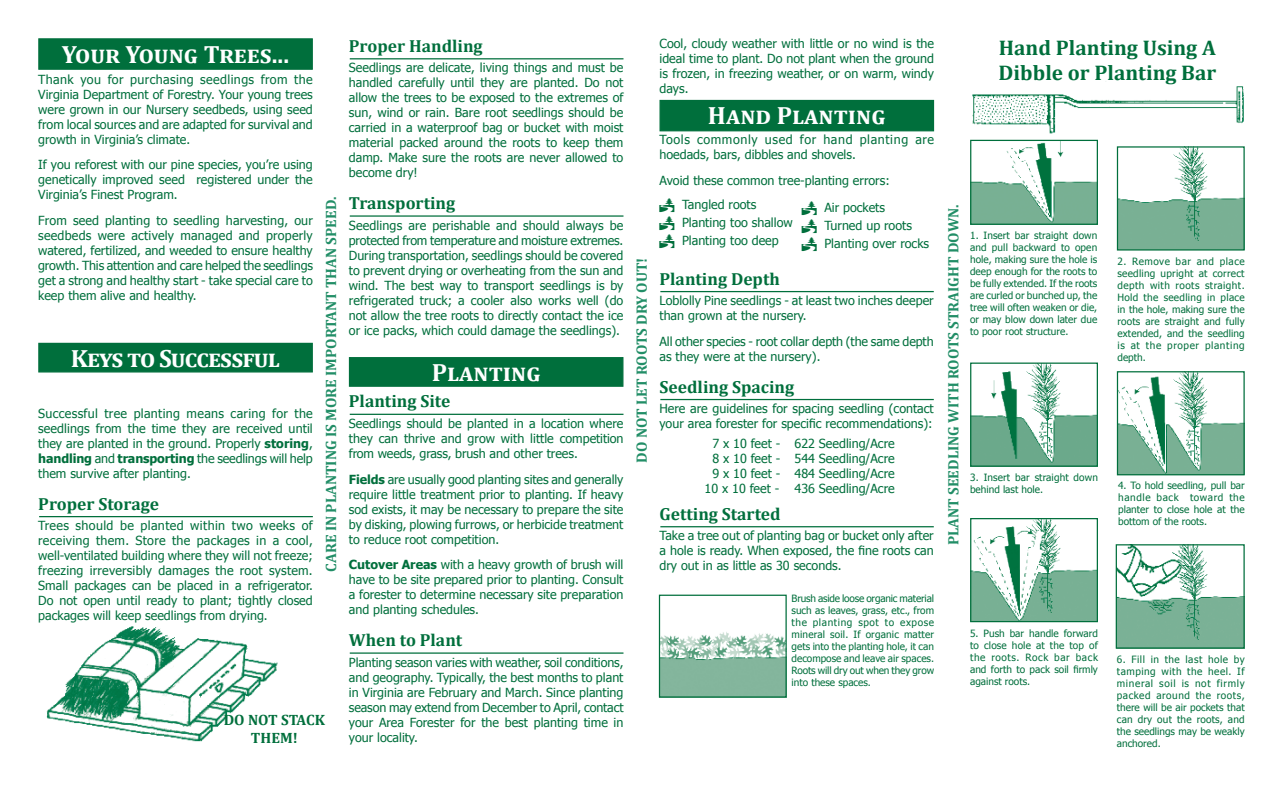
<style>
.page{position:relative;width:1283px;height:788px;background:#fff}
.page>*{position:absolute;margin:0;border:0;box-sizing:border-box;transform-origin:0 0}
.t1{font:700 25px "Cambria";color:#fff}
.t2{font:700 25px "Cambria";letter-spacing:-.035em;color:#fff}
.t3{font:700 21.25px/25.5px "Cambria";color:#006f3c}
.t4{font:700 17.5px "Cambria";color:#006f3c}
.t5{font:700 15px "Cambria";color:#228e67}
.t6{font:700 15px/18px "Cambria";color:#006f3c;text-align:center}
.t7{font:12.5px/15px "Tahoma";color:#006f3c;text-align:justify}
.t8{font:12.5px/15px "Tahoma";letter-spacing:.045em;color:#006f3c}
.t9{font:10px/12px "Tahoma";color:#006f3c;text-align:justify}
.s1{font-weight:700}
</style>
<div class="page">
<div style="left:349px;top:357px;width:274px;height:30px;background:#006f3c;border:1px solid #006f3c"></div>
<hr style="left:350px;top:58px;width:273px;height:1px;background:#006f3c">
<hr style="left:350px;top:215px;width:273px;height:2px;background:#006f3c">
<div style="left:38px;top:38px;width:275px;height:32px;background:#006f3c;border:1px solid #006f3c"></div>
<div style="left:659px;top:100px;width:275px;height:31px;background:#006f3c"></div>
<img style="left:972px;top:142px;width:124px;height:81px">
<div style="left:970px;top:140px;width:128px;height:85px;border:1px solid #006f3c"></div>
<img style="left:972px;top:520px;width:124px;height:100px">
<div style="left:970px;top:518px;width:128px;height:104px;border:1px solid #006f3c"></div>
<img style="left:1118px;top:148px;width:124px;height:100px">
<div style="left:1116px;top:146px;width:128px;height:104px;border:1px solid #006f3c"></div>
<img style="left:972px;top:364px;width:124px;height:100px">
<div style="left:970px;top:362px;width:128px;height:104px;border:1px solid #006f3c"></div>
<img style="left:1118px;top:373px;width:124px;height:100px">
<div style="left:1116px;top:371px;width:128px;height:104px;border:1px solid #006f3c"></div>
<img style="left:1117px;top:546px;width:125px;height:100px">
<div style="left:1115px;top:544px;width:129px;height:104px;border:1px solid #006f3c"></div>
<img style="left:46px;top:626px;width:232px;height:116px">
<div style="left:38px;top:343px;width:275px;height:29px;background:#006f3c"></div>
<hr style="left:39px;top:516px;width:274px;height:1px;background:#006f3c">
<img style="left:661px;top:632px;width:123px;height:63px">
<div style="left:659px;top:594px;width:127px;height:103px;border:1px solid #006f3c"></div>
<img style="left:972px;top:81px;width:272px;height:53px">
<hr style="left:660px;top:291px;width:273px;height:1px;background:#006f3c">
<hr style="left:660px;top:399px;width:273px;height:1px;background:#006f3c">
<hr style="left:660px;top:526px;width:273px;height:1px;background:#006f3c">
<hr style="left:350px;top:413px;width:273px;height:2px;background:#006f3c">
<hr style="left:350px;top:652px;width:273px;height:1px;background:#006f3c">
<h1 class="t1" style="left:62px;top:39px;width:229px">Your Young Trees...</h1>
<p class="t7" style="left:38px;top:71px;width:276px">Thank you for purchasing seedlings from the Virginia Department of Forestry. Your young trees were grown in our Nursery seedbeds, using seed from local sources and are adapted for survival and growth in Virginia’s climate.</p>
<p class="t7" style="left:38px;top:157px;width:276px">If you reforest with our pine species, you’re using genetically improved seed registered under the Virginia’s Finest Program.</p>
<p class="t7" style="left:38px;top:212px;width:276px">From seed planting to seedling harvesting, our seedbeds were actively managed and properly watered, fertilized, and weeded to ensure healthy growth. This attention and care helped the seedlings get a strong and healthy start - take special care to keep them alive and healthy.</p>
<h1 class="t2" style="left:71px;top:344px;width:211px">Keys to Successful</h1>
<p class="t7" style="left:38px;top:405px;width:276px">Successful tree planting means caring for the seedlings from the time they are received until they are planted in the ground. Properly <span class="s1">storing</span>, <span class="s1">handling</span> and <span class="s1">transporting</span> the seedlings will help them survive after planting.</p>
<h3 class="t4" style="left:38px;top:493px;width:122px">Proper Storage</h3>
<p class="t7" style="left:38px;top:517px;width:276px">Trees should be planted within two weeks of receiving them. Store the packages in a cool, well-ventilated building where they will not freeze; freezing irreversibly damages the root system.<br>Small packages can be placed in a refrigerator.<br>Do not open until ready to plant; tightly closed packages will keep seedlings from drying.</p>
<p class="t5" style="left:322px;top:571px;width:376px;rotate:-90deg">CARE IN PLANTING IS MORE IMPORTANT THAN SPEED.</p>
<p class="t6" style="left:224px;top:710px;width:103px">DO NOT STACK<br>THEM!</p>
<h3 class="t4" style="left:349px;top:35px;width:135px">Proper Handling</h3>
<p class="t7" style="left:349px;top:60px;width:276px">Seedlings are delicate, living things and must be handled carefully until they are planted. Do not allow the trees to be exposed to the extremes of sun, wind or rain. Bare root seedlings should be carried in a waterproof bag or bucket with moist material packed around the roots to keep them damp. Make sure the roots are never allowed to become dry!</p>
<h3 class="t4" style="left:349px;top:192px;width:108px">Transporting</h3>
<p class="t7" style="left:349px;top:217px;width:276px">Seedlings are perishable and should always be protected from temperature and moisture extremes.<br>During transportation, seedlings should be covered to prevent drying or overheating from the sun and wind. The best way to transport seedlings is by refrigerated truck; a cooler also works well (do not allow the tree roots to directly contact the ice or ice packs, which could damage the seedlings).</p>
<h1 class="t1" style="left:432px;top:357px;width:110px">Planting</h1>
<h3 class="t4" style="left:349px;top:391px;width:103px">Planting Site</h3>
<p class="t7" style="left:349px;top:415px;width:276px">Seedlings should be planted in a location where they can thrive and grow with little competition from weeds, grass, brush and other trees.</p>
<p class="t7" style="left:349px;top:471px;width:276px"><span class="s1">Fields</span> are usually good planting sites and generally require little treatment prior to planting. If heavy sod exists, it may be necessary to prepare the site by disking, plowing furrows, or herbicide treatment to reduce root competition.</p>
<p class="t7" style="left:349px;top:556px;width:276px"><span class="s1">Cutover Areas</span> with a heavy growth of brush will have to be site prepared prior to planting. Consult a forester to determine necessary site preparation and planting schedules.</p>
<h3 class="t4" style="left:349px;top:629px;width:115px">When to Plant</h3>
<p class="t7" style="left:349px;top:653px;width:276px">Planting season varies with weather, soil conditions, and geography. Typically, the best months to plant in Virginia are February and March. Since planting season may extend from December to April, contact your Area Forester for the best planting time in your locality.</p>
<p class="t5" style="left:632px;top:462px;width:207px;rotate:-90deg">DO NOT LET ROOTS DRY OUT!</p>
<p class="t7" style="left:659px;top:35px;width:276px">Cool, cloudy weather with little or no wind is the ideal time to plant. Do not plant when the ground is frozen, in freezing weather, or on warm, windy days.</p>
<h2 class="t3" style="left:998px;top:34px;width:219px">Hand Planting Using A<br>Dibble or Planting Bar</h2>
<h1 class="t1" style="left:708px;top:100px;width:179px">Hand Planting</h1>
<p class="t8" style="left:659px;top:132px;width:276px">Tools commonly used for hand planting are hoedads, bars, dibbles and shovels.</p>
<p class="t7" style="left:682px;top:168px;width:209px;line-height:23.4px;text-indent:-22px">Avoid these common tree-planting errors:<br>Tangled roots</p>
<p class="t7" style="left:682px;top:212px;width:112px;line-height:18px">Planting too shallow<br>Planting too deep</p>
<p class="t7" style="left:824px;top:197px;width:106px;line-height:18px;text-align:left">Air pockets<br>Turned up roots<br>Planting over rocks</p>
<h3 class="t4" style="left:659px;top:268px;width:122px">Planting Depth</h3>
<p class="t7" style="left:659px;top:292px;width:276px">Loblolly Pine seedlings - at least two inches deeper than grown at the nursery.</p>
<p class="t7" style="left:659px;top:333px;width:276px">All other species - root collar depth (the same depth as they were at the nursery).</p>
<h3 class="t4" style="left:659px;top:376px;width:136px">Seedling Spacing</h3>
<p class="t7" style="left:659px;top:400px;width:276px">Here are guidelines for spacing seedling (contact your area forester for specific recommendations):</p>
<p class="t7" style="left:704px;top:435px;width:192px;text-align:right">7 x 10 feet - 622 Seedling/Acre<br>8 x 10 feet - 544 Seedling/Acre<br>9 x 10 feet - 484 Seedling/Acre<br>10 x 10 feet - 436 Seedling/Acre</p>
<h3 class="t4" style="left:659px;top:503px;width:123px">Getting Started</h3>
<p class="t7" style="left:659px;top:527px;width:276px">Take a tree out of planting bag or bucket only after a hole is ready. When exposed, the fine roots can dry out in as little as 30 seconds.</p>
<p class="t9" style="left:791px;top:592px;width:144px">Brush aside loose organic material such as leaves, grass, etc., from the planting spot to expose mineral soil. If organic matter gets into the planting hole, it can decompose and leave air spaces.<br>Roots will dry out when they grow into these spaces.</p>
<p class="t5" style="left:944px;top:545px;width:342px;rotate:-90deg">PLANT SEEDLING WITH ROOTS STRAIGHT DOWN.</p>
<p class="t9" style="left:970px;top:229px;width:129px">1. Insert bar straight down and pull backward to open hole, making sure the hole is deep enough for the roots to be fully extended. If the roots are curled or bunched up, the tree will often weaken or die, or may blow down later due to poor root structure.</p>
<p class="t9" style="left:970px;top:471px;width:129px">3. Insert bar straight down behind last hole.</p>
<p class="t9" style="left:970px;top:626px;width:129px">5. Push bar handle forward to close hole at the top of the roots. Rock bar back and forth to pack soil firmly against roots.</p>
<p class="t9" style="left:1117px;top:254px;width:129px">2. Remove bar and place seedling upright at correct depth with roots straight.<br>Hold the seedling in place in the hole, making sure the roots are straight and fully extended, and the seedling is at the proper planting depth.</p>
<p class="t9" style="left:1118px;top:479px;width:128px">4. To hold seedling, pull bar handle back toward the planter to close hole at the bottom of the roots.</p>
<p class="t9" style="left:1116px;top:652px;width:129px">6. Fill in the last hole by tamping with the heel. If mineral soil is not firmly packed around the roots, there will be air pockets that can dry out the roots, and the seedlings may be weakly anchored.</p>
</div>
